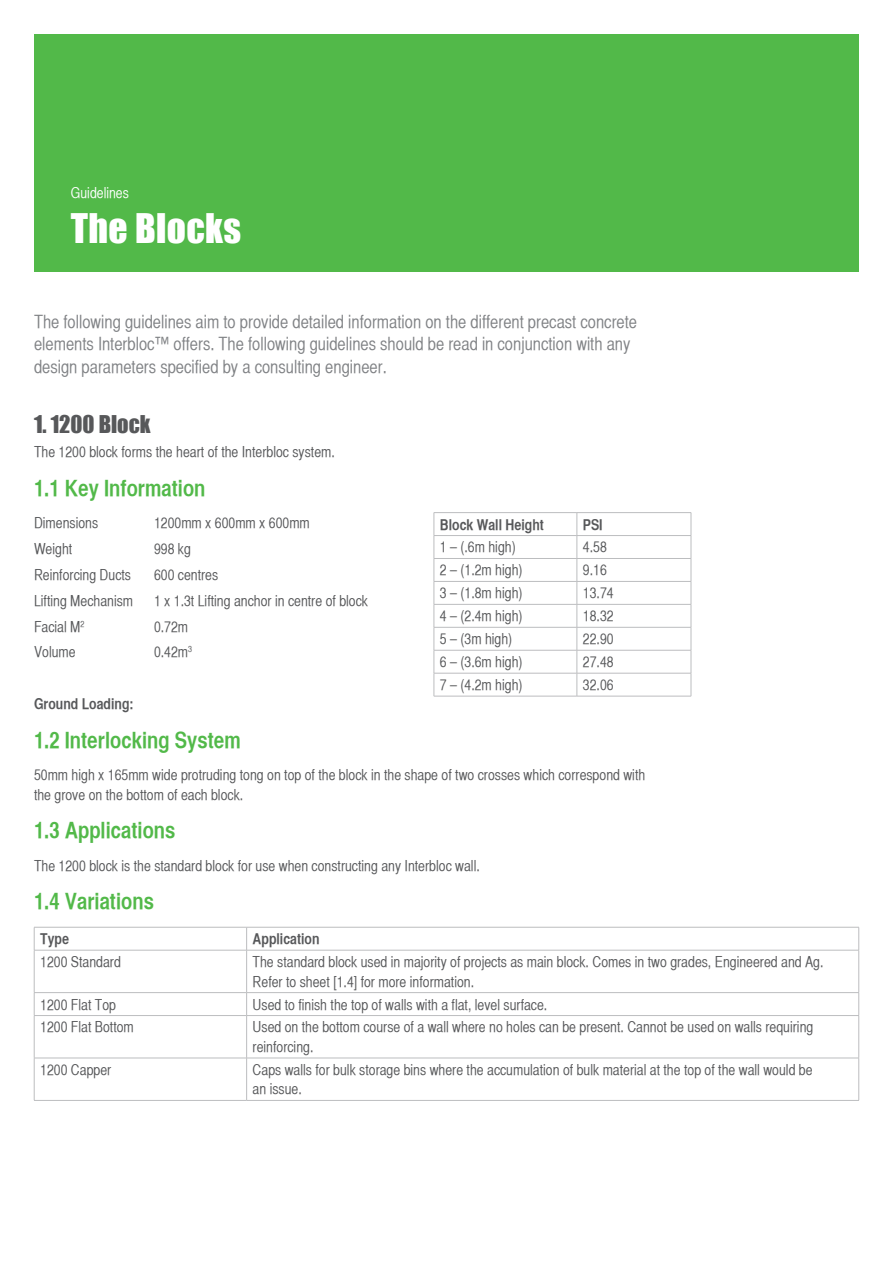
<style>
.page{position:relative;width:893px;height:1263px;background:#fff}
.page>*{position:absolute;margin:0;border:0;box-sizing:border-box;transform-origin:0 0}
.t1{font:37.5px "Impact";letter-spacing:.01em;color:#fff}
.t2{font:22.5px "Helvetica CY Bold";color:#52b949}
.t3{font:22.5px "Impact";color:#57585a}
.t4{font:18px/22.5px "Helvetica CY Plain";color:#808285}
.t5{font:15px/19.5px "Helvetica CY Plain";color:#57585a}
.t6{font:15px "Helvetica CY Bold";color:#57585a}
.t7{font:15px "Helvetica CY Plain";color:#fff}
</style>
<div class="page">
<div style="left:34px;top:34px;width:825px;height:238px;background:#52b949"></div>
<hr style="left:434px;top:558px;width:143px;height:1px;background:#bcbdbf">
<hr style="left:577px;top:558px;width:114px;height:1px;background:#bcbdbf">
<hr style="left:434px;top:581px;width:143px;height:1px;background:#bcbdbf">
<hr style="left:577px;top:581px;width:114px;height:1px;background:#bcbdbf">
<hr style="left:434px;top:604px;width:143px;height:1px;background:#bcbdbf">
<hr style="left:577px;top:604px;width:114px;height:1px;background:#bcbdbf">
<hr style="left:434px;top:627px;width:143px;height:1px;background:#bcbdbf">
<hr style="left:577px;top:627px;width:114px;height:1px;background:#bcbdbf">
<hr style="left:434px;top:650px;width:143px;height:1px;background:#bcbdbf">
<hr style="left:577px;top:650px;width:114px;height:1px;background:#bcbdbf">
<hr style="left:434px;top:673px;width:143px;height:1px;background:#bcbdbf">
<hr style="left:577px;top:673px;width:114px;height:1px;background:#bcbdbf">
<hr style="left:434px;top:696px;width:143px;height:1px;background:#bcbdbf">
<hr style="left:577px;top:696px;width:114px;height:1px;background:#bcbdbf">
<hr style="left:434px;top:512px;width:143px;height:1px;background:#bcbdbf">
<svg style="left:434px;top:513px;width:1px;height:183px"></svg>
<hr style="left:434px;top:535px;width:143px;height:1px;background:#bcbdbf">
<hr style="left:577px;top:535px;width:114px;height:1px;background:#bcbdbf">
<hr style="left:577px;top:512px;width:114px;height:1px;background:#bcbdbf">
<svg style="left:577px;top:513px;width:1px;height:183px"></svg>
<svg style="left:691px;top:513px;width:1px;height:183px"></svg>
<hr style="left:34px;top:950px;width:1px;height:42px;background:#bcbdbf">
<hr style="left:34px;top:992px;width:213px;height:1px;background:#bcbdbf">
<svg style="left:34px;top:993px;width:1px;height:22px"></svg>
<hr style="left:247px;top:992px;width:612px;height:1px;background:#bcbdbf">
<hr style="left:34px;top:1015px;width:213px;height:1px;background:#bcbdbf">
<hr style="left:34px;top:1016px;width:1px;height:42px;background:#bcbdbf">
<hr style="left:247px;top:1015px;width:612px;height:1px;background:#bcbdbf">
<hr style="left:34px;top:1058px;width:213px;height:1px;background:#bcbdbf">
<hr style="left:34px;top:1058px;width:1px;height:42px;background:#bcbdbf">
<hr style="left:247px;top:1058px;width:612px;height:1px;background:#bcbdbf">
<hr style="left:34px;top:1100px;width:213px;height:1px;background:#bcbdbf">
<hr style="left:247px;top:1100px;width:612px;height:1px;background:#bcbdbf">
<hr style="left:34px;top:927px;width:213px;height:1px;background:#bcbdbf">
<svg style="left:34px;top:928px;width:1px;height:22px"></svg>
<hr style="left:34px;top:950px;width:213px;height:1px;background:#bcbdbf">
<hr style="left:247px;top:950px;width:612px;height:1px;background:#bcbdbf">
<hr style="left:247px;top:927px;width:612px;height:1px;background:#bcbdbf">
<svg style="left:246px;top:927px;width:1px;height:23px"></svg>
<hr style="left:246px;top:950px;width:1px;height:42px;background:#bcbdbf">
<svg style="left:246px;top:993px;width:1px;height:22px"></svg>
<hr style="left:246px;top:1016px;width:1px;height:42px;background:#bcbdbf">
<hr style="left:246px;top:1058px;width:1px;height:42px;background:#bcbdbf">
<svg style="left:858px;top:928px;width:1px;height:22px"></svg>
<hr style="left:858px;top:950px;width:1px;height:42px;background:#bcbdbf">
<svg style="left:858px;top:993px;width:1px;height:22px"></svg>
<hr style="left:858px;top:1016px;width:1px;height:42px;background:#bcbdbf">
<hr style="left:858px;top:1058px;width:1px;height:42px;background:#bcbdbf">
<p class="t7" style="left:71px;top:184px;width:60px">Guidelines</p>
<h1 class="t1" style="left:71px;top:199px;width:172px">The Blocks</h1>
<p class="t4" style="left:34px;top:310px;width:605px">The following guidelines aim to provide detailed information on the different precast concrete elements Interbloc™ offers. The following guidelines should be read in conjunction with any design parameters specified by a consulting engineer.</p>
<h2 class="t3" style="left:34px;top:407px;width:118px">1. 1200 Block</h2>
<p class="t5" style="left:34px;top:442px;width:302px">The 1200 block forms the heart of the Interbloc system.</p>
<h2 class="t2" style="left:34px;top:474px;width:173px">1.1 Key Information</h2>
<p class="t5" style="left:34px;top:513px;width:66px">Dimensions</p>
<p class="t5" style="left:154px;top:513px;width:157px">1200mm x 600mm x 600mm</p>
<p class="t5" style="left:34px;top:539px;width:40px">Weight</p>
<p class="t5" style="left:154px;top:539px;width:38px">998 kg</p>
<p class="t5" style="left:34px;top:565px;width:99px">Reinforcing Ducts</p>
<p class="t5" style="left:154px;top:565px;width:66px">600 centres</p>
<p class="t5" style="left:34px;top:591px;width:101px">Lifting Mechanism</p>
<p class="t5" style="left:154px;top:591px;width:216px">1 x 1.3t Lifting anchor in centre of block</p>
<p class="t5" style="left:34px;top:616px;width:52px">Facial M<sup>2</sup></p>
<p class="t5" style="left:154px;top:616px;width:36px">0.72m</p>
<p class="t5" style="left:34px;top:642px;width:43px">Volume</p>
<p class="t5" style="left:154px;top:642px;width:40px">0.42m<sup>3</sup></p>
<p class="t6" style="left:440px;top:515px;width:106px">Block Wall Height</p>
<p class="t6" style="left:583px;top:515px;width:21px">PSI</p>
<p class="t5" style="left:440px;top:537px;width:77px">1 – (.6m high)</p>
<p class="t5" style="left:583px;top:537px;width:25px">4.58</p>
<p class="t5" style="left:440px;top:560px;width:84px">2 – (1.2m high)</p>
<p class="t5" style="left:583px;top:560px;width:25px">9.16</p>
<p class="t5" style="left:440px;top:583px;width:84px">3 – (1.8m high)</p>
<p class="t5" style="left:583px;top:583px;width:32px">13.74</p>
<p class="t5" style="left:440px;top:606px;width:84px">4 – (2.4m high)</p>
<p class="t5" style="left:583px;top:606px;width:32px">18.32</p>
<p class="t5" style="left:440px;top:629px;width:74px">5 – (3m high)</p>
<p class="t5" style="left:583px;top:629px;width:32px">22.90</p>
<p class="t5" style="left:440px;top:652px;width:84px">6 – (3.6m high)</p>
<p class="t5" style="left:583px;top:652px;width:32px">27.48</p>
<p class="t5" style="left:440px;top:675px;width:84px">7 – (4.2m high)</p>
<p class="t5" style="left:583px;top:675px;width:32px">32.06</p>
<p class="t6" style="left:34px;top:695px;width:101px">Ground Loading:</p>
<h2 class="t2" style="left:34px;top:726px;width:208px">1.2 Interlocking System</h2>
<p class="t5" style="left:34px;top:765px;width:613px">50mm high x 165mm wide protruding tong on top of the block in the shape of two crosses which correspond with the grove on the bottom of each block.</p>
<h2 class="t2" style="left:34px;top:816px;width:143px">1.3 Applications</h2>
<p class="t5" style="left:34px;top:855px;width:447px">The 1200 block is the standard block for use when constructing any Interbloc wall.</p>
<h2 class="t2" style="left:34px;top:887px;width:121px">1.4 Variations</h2>
<p class="t6" style="left:40px;top:930px;width:30px">Type</p>
<p class="t6" style="left:253px;top:930px;width:68px">Application</p>
<p class="t5" style="left:40px;top:952px;width:82px">1200 Standard</p>
<p class="t5" style="left:253px;top:952px;width:572px">The standard block used in majority of projects as main block. Comes in two grades, Engineered and Ag.<br>Refer to sheet [1.4] for more information.</p>
<p class="t5" style="left:40px;top:994px;width:77px">1200 Flat Top</p>
<p class="t5" style="left:253px;top:994px;width:296px">Used to finish the top of walls with a flat, level surface.</p>
<p class="t5" style="left:40px;top:1017px;width:95px">1200 Flat Bottom</p>
<p class="t5" style="left:253px;top:1017px;width:562px">Used on the bottom course of a wall where no holes can be present. Cannot be used on walls requiring reinforcing.</p>
<p class="t5" style="left:40px;top:1060px;width:73px">1200 Capper</p>
<p class="t5" style="left:253px;top:1060px;width:561px">Caps walls for bulk storage bins where the accumulation of bulk material at the top of the wall would be an issue.</p>
</div>
